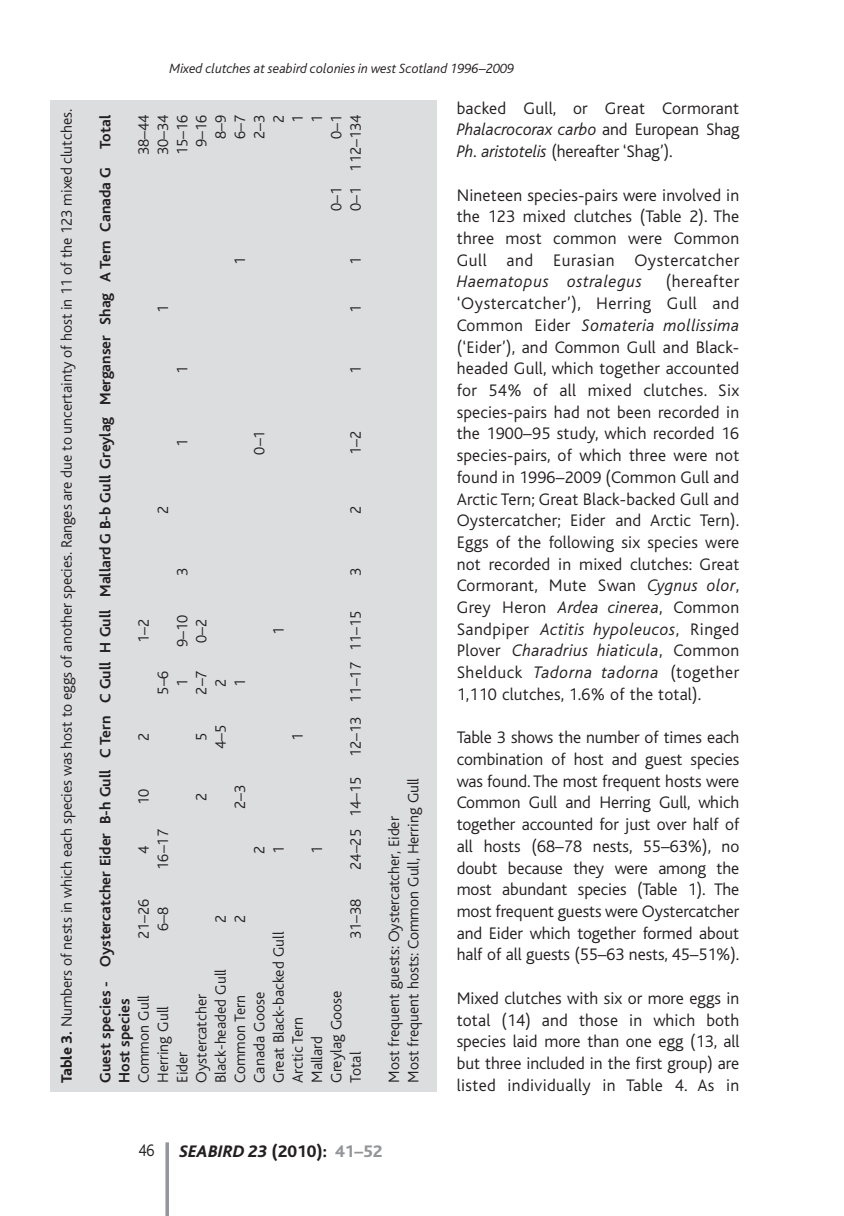
<style>
.page{position:relative;width:844px;height:1216px;background:#fff}
.page>*{position:absolute;margin:0;border:0;box-sizing:border-box;transform-origin:0 0}
.t1{font:300 17.5px/21.7px "Bliss";letter-spacing:.01em;color:#231f20;text-align:justify}
.t2{font:italic 800 17.5px "Bliss";color:#231f20}
.t3{font:italic 300 17.5px "Bliss";letter-spacing:.03em;color:#231f20}
.t4{font:300 17.5px "Bliss";letter-spacing:.01em;color:#231f20;scale:.9 1}
.t5{font:300 15.75px/19.2px "Bliss";color:#231f20}
.t6{font:700 15.75px/19.2px "Bliss";color:#231f20}
.t7{font:italic 300 14px "Bliss";color:#231f20}
.s1{font-style:italic}
.s2{font-weight:800}
.s3{font-style:normal}
.s4{font-style:normal;color:#939598}
</style>
<div class="page">
<svg style="left:165px;top:1142px;width:4px;height:73px"></svg>
<div style="left:50px;top:100px;width:387px;height:991px;background:#dcddde"></div>
<p class="t7" style="left:169px;top:63px;width:346px">Mixed clutches at seabird colonies in west Scotland 1996–2009</p>
<p class="t1" style="left:456px;top:98px;width:284px">backed Gull, or Great Cormorant <span class="s1">Phalacrocorax carbo</span> and European Shag <span class="s1">Ph. aristotelis</span> (hereafter ‘Shag’).</p>
<p class="t1" style="left:456px;top:184px;width:284px">Nineteen species-pairs were involved in the 123 mixed clutches (Table 2). The three most common were Common Gull and Eurasian Oystercatcher</p>
<p class="t3" style="left:456px;top:275px;width:187px">Haematopus ostralegus</p>
<p class="t5" style="left:57px;top:1082px;width:975px;rotate:-90deg"><span class="s2">Table 3.</span> Numbers of nests in which each species was host to eggs of another species. Ranges are due to uncertainty of host in 11 of the 123 mixed clutches.</p>
<p class="t6" style="left:97px;top:1082px;width:969px;rotate:-90deg">Guest species - Oystercatcher Eider B-h Gull C Tern C Gull H Gull Mallard G B-b Gull Greylag Merganser Shag A Tern Canada G Total<br>Host species</p>
<p class="t5" style="left:134px;top:155px;width:42px;rotate:-90deg">38–44</p>
<p class="t5" style="left:154px;top:155px;width:42px;rotate:-90deg">30–34</p>
<p class="t5" style="left:346px;top:211px;width:98px;rotate:-90deg">0–1 112–134</p>
<p class="t5" style="left:231px;top:139px;width:26px;rotate:-90deg">6–7</p>
<p class="t5" style="left:173px;top:155px;width:42px;rotate:-90deg">15–16</p>
<p class="t5" style="left:192px;top:147px;width:34px;rotate:-90deg">9–16</p>
<p class="t5" style="left:211px;top:139px;width:26px;rotate:-90deg">8–9</p>
<p class="t5" style="left:250px;top:139px;width:26px;rotate:-90deg">2–3</p>
<p class="t5" style="left:269px;top:123px;width:10px;rotate:-90deg">2</p>
<p class="t5" style="left:327px;top:139px;width:26px;rotate:-90deg">0–1</p>
<p class="t5" style="left:288px;top:123px;width:10px;rotate:-90deg">1</p>
<p class="t5" style="left:308px;top:123px;width:10px;rotate:-90deg">1</p>
<p class="t5" style="left:327px;top:211px;width:26px;rotate:-90deg">0–1</p>
<p class="t5" style="left:231px;top:265px;width:10px;rotate:-90deg">1</p>
<p class="t5" style="left:346px;top:265px;width:10px;rotate:-90deg">1</p>
<p class="t1" style="left:456px;top:271px;width:284px;text-indent:209px">(hereafter ‘Oystercatcher’), Herring Gull and Common Eider <span class="s1">Somateria mollissima </span>(‘Eider’), and Common Gull and Black&shy;headed Gull, which together accounted for 54% of all mixed clutches. Six species-pairs had not been recorded in the 1900–95 study, which recorded 16 species-pairs, of which three were not found in 1996–2009 (Common Gull and Arctic Tern; Great Black-backed Gull and Oystercatcher; Eider and Arctic Tern).<br>Eggs of the following six species were not recorded in mixed clutches: Great Cormorant, Mute Swan <span class="s1">Cygnus olor</span>, Grey Heron <span class="s1">Ardea cinerea</span>, Common Sandpiper <span class="s1">Actitis hypoleucos</span>, Ringed Plover <span class="s1">Charadrius hiaticula</span>, Common Shelduck <span class="s1">Tadorna tadorna</span> (together 1,110 clutches, 1.6% of the total).</p>
<p class="t1" style="left:456px;top:727px;width:284px">Table 3 shows the number of times each combination of host and guest species was found. The most frequent hosts were Common Gull and Herring Gull, which together accounted for just over half of all hosts (68–78 nests, 55–63%), no doubt because they were among the most abundant species (Table 1). The most frequent guests were Oystercatcher and Eider which together formed about half of all guests (55–63 nests, 45–51%).</p>
<p class="t1" style="left:456px;top:987px;width:284px">Mixed clutches with six or more eggs in total (14) and those in which both species laid more than one egg (13, all but three included in the first group) are listed individually in Table 4. As in</p>
<p class="t5" style="left:154px;top:312px;width:10px;rotate:-90deg">1</p>
<p class="t5" style="left:346px;top:312px;width:10px;rotate:-90deg">1</p>
<p class="t5" style="left:173px;top:374px;width:10px;rotate:-90deg">1</p>
<p class="t5" style="left:346px;top:374px;width:10px;rotate:-90deg">1</p>
<p class="t5" style="left:346px;top:454px;width:26px;rotate:-90deg">1–2</p>
<p class="t5" style="left:250px;top:454px;width:26px;rotate:-90deg">0–1</p>
<p class="t5" style="left:173px;top:446px;width:10px;rotate:-90deg">1</p>
<p class="t5" style="left:154px;top:513px;width:10px;rotate:-90deg">2</p>
<p class="t5" style="left:346px;top:513px;width:10px;rotate:-90deg">2</p>
<p class="t5" style="left:173px;top:575px;width:10px;rotate:-90deg">3</p>
<p class="t5" style="left:346px;top:575px;width:10px;rotate:-90deg">3</p>
<p class="t5" style="left:346px;top:869px;width:260px;rotate:-90deg">24–25 14–15 12–13 11–17 11–15</p>
<p class="t5" style="left:173px;top:647px;width:34px;rotate:-90deg">9–10</p>
<p class="t5" style="left:134px;top:643px;width:26px;rotate:-90deg">1–2</p>
<p class="t5" style="left:192px;top:643px;width:26px;rotate:-90deg">0–2</p>
<p class="t5" style="left:269px;top:635px;width:10px;rotate:-90deg">1</p>
<p class="t5" style="left:192px;top:694px;width:26px;rotate:-90deg">2–7</p>
<p class="t5" style="left:154px;top:694px;width:26px;rotate:-90deg">5–6</p>
<p class="t5" style="left:211px;top:686px;width:10px;rotate:-90deg">2</p>
<p class="t5" style="left:231px;top:686px;width:10px;rotate:-90deg">1</p>
<p class="t5" style="left:173px;top:686px;width:10px;rotate:-90deg">1</p>
<p class="t5" style="left:211px;top:749px;width:26px;rotate:-90deg">4–5</p>
<p class="t5" style="left:192px;top:741px;width:10px;rotate:-90deg">5</p>
<p class="t5" style="left:134px;top:741px;width:10px;rotate:-90deg">2</p>
<p class="t5" style="left:288px;top:741px;width:10px;rotate:-90deg">1</p>
<p class="t5" style="left:385px;top:1082px;width:306px;rotate:-90deg">Most frequent guests: Oystercatcher, Eider<br>Most frequent hosts: Common Gull, Herring Gull</p>
<p class="t5" style="left:231px;top:808px;width:26px;rotate:-90deg">2–3</p>
<p class="t5" style="left:134px;top:805px;width:18px;rotate:-90deg">10</p>
<p class="t5" style="left:192px;top:801px;width:10px;rotate:-90deg">2</p>
<p class="t5" style="left:154px;top:869px;width:42px;rotate:-90deg">16–17</p>
<p class="t5" style="left:134px;top:853px;width:10px;rotate:-90deg">4</p>
<p class="t5" style="left:250px;top:853px;width:10px;rotate:-90deg">2</p>
<p class="t5" style="left:269px;top:853px;width:10px;rotate:-90deg">1</p>
<p class="t5" style="left:308px;top:853px;width:10px;rotate:-90deg">1</p>
<p class="t5" style="left:346px;top:939px;width:42px;rotate:-90deg">31–38</p>
<p class="t5" style="left:134px;top:939px;width:42px;rotate:-90deg">21–26</p>
<p class="t5" style="left:154px;top:931px;width:26px;rotate:-90deg">6–8</p>
<p class="t5" style="left:211px;top:923px;width:10px;rotate:-90deg">2</p>
<p class="t5" style="left:231px;top:923px;width:10px;rotate:-90deg">2</p>
<p class="t5" style="left:269px;top:1082px;width:152px;rotate:-90deg">Great Black-backed Gull</p>
<p class="t5" style="left:211px;top:1082px;width:115px;rotate:-90deg">Black-headed Gull</p>
<p class="t5" style="left:327px;top:1082px;width:94px;rotate:-90deg">Greylag Goose</p>
<p class="t5" style="left:250px;top:1082px;width:92px;rotate:-90deg">Canada Goose</p>
<p class="t5" style="left:192px;top:1082px;width:90px;rotate:-90deg">Oystercatcher</p>
<p class="t5" style="left:134px;top:1082px;width:89px;rotate:-90deg">Common Gull</p>
<p class="t5" style="left:231px;top:1082px;width:89px;rotate:-90deg">Common Tern</p>
<p class="t5" style="left:154px;top:1082px;width:78px;rotate:-90deg">Herring Gull</p>
<p class="t5" style="left:288px;top:1082px;width:68px;rotate:-90deg">Arctic Tern</p>
<p class="t5" style="left:308px;top:1082px;width:48px;rotate:-90deg">Mallard</p>
<p class="t5" style="left:173px;top:1082px;width:33px;rotate:-90deg">Eider</p>
<p class="t5" style="left:346px;top:1082px;width:33px;rotate:-90deg">Total</p>
<p class="t4" style="left:138px;top:1141px;width:20px">46</p>
<p class="t2" style="left:179px;top:1144px;width:204px">SEABIRD 23 <span class="s3">(2010):</span> <span class="s4">41–52</span></p>
</div>
